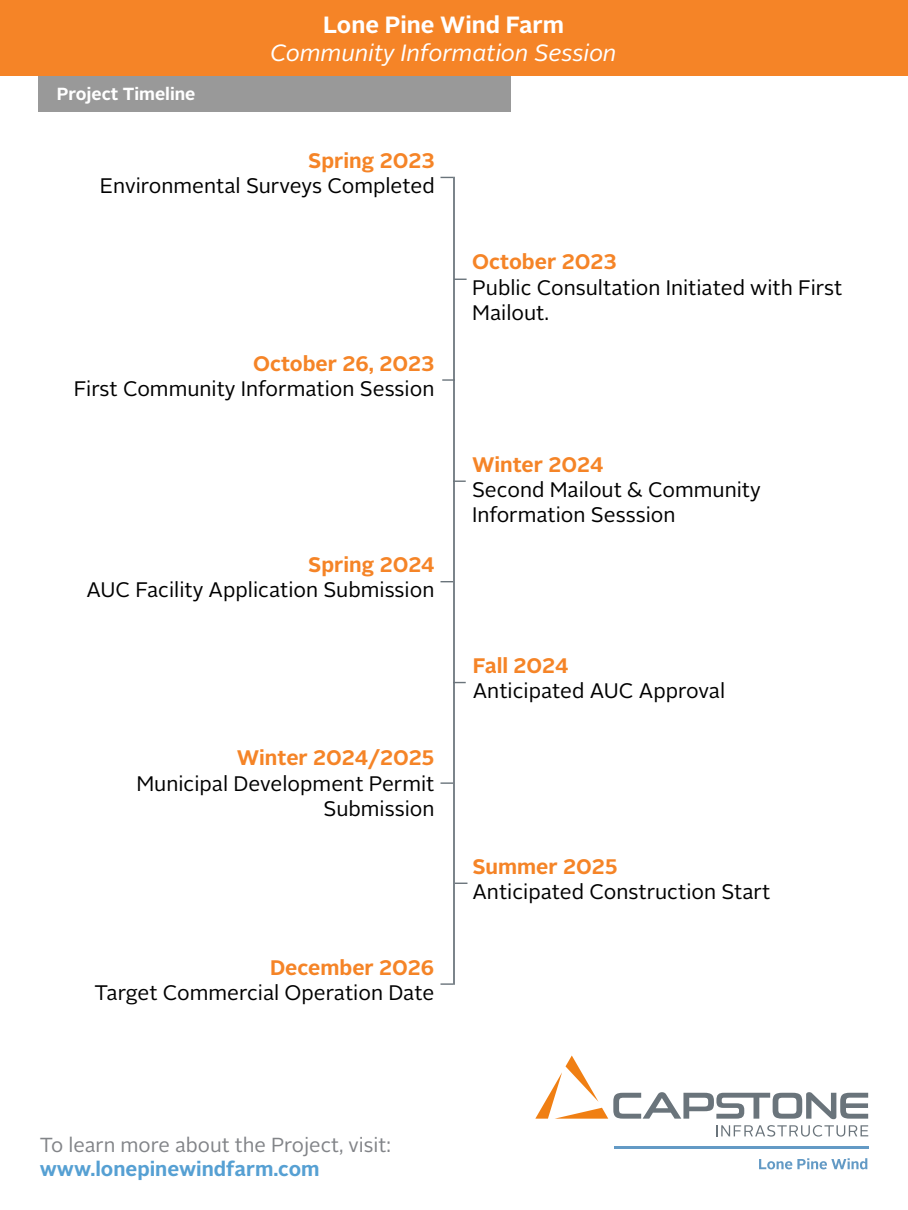
<style>
.page{position:relative;width:908px;height:1210px;background:#fff}
.page>*{position:absolute;margin:0;border:0;box-sizing:border-box;transform-origin:0 0}
.t1{font:italic 23.45px "Alright Sans";color:#fff}
.t2{font:700 23.45px "Alright Sans";color:#fff}
.t3{font:21px/25.2px "Alright Sans";color:#000}
.t4{font:700 21px "Alright Sans";color:#f58427}
.t5{font:20.3px "Alright Sans";color:#828488}
.t6{font:700 20.3px "Alright Sans";color:#56a0d3}
.t7{font:700 17.5px "Alright Sans";color:#fff}
</style>
<div class="page">
<div style="left:38px;top:76px;width:472px;height:35px;background:#999"></div>
<div style="left:0;top:0;width:907px;height:76px;background:#f58427"></div>
<svg style="left:716px;top:1125px;width:152px;height:11px"></svg>
<svg style="left:535px;top:1055px;width:332px;height:64px"></svg>
<hr style="left:613px;top:1146px;width:254px;height:2px;background:#639ac5">
<svg style="left:759px;top:1158px;width:108px;height:11px"></svg>
<hr style="left:453px;top:177px;width:1px;height:807px;background:#6a747b">
<svg style="left:454px;top:278px;width:12px;height:2px"></svg>
<svg style="left:440px;top:177px;width:13px;height:1px"></svg>
<svg style="left:454px;top:480px;width:11px;height:2px"></svg>
<svg style="left:442px;top:379px;width:11px;height:2px"></svg>
<svg style="left:440px;top:581px;width:13px;height:1px"></svg>
<svg style="left:440px;top:782px;width:13px;height:2px"></svg>
<svg style="left:454px;top:882px;width:13px;height:2px"></svg>
<svg style="left:440px;top:983px;width:13px;height:1px"></svg>
<p class="t7" style="left:57px;top:82px;width:140px">Project Timeline</p>
<p class="t2" style="left:323px;top:8px;width:242px">Lone Pine Wind Farm</p>
<p class="t1" style="left:270px;top:37px;width:348px">Community Information Session</p>
<p class="t4" style="left:308px;top:146px;width:128px">Spring 2023</p>
<p class="t3" style="left:100px;top:173px;width:336px">Environmental Surveys Completed</p>
<p class="t4" style="left:253px;top:349px;width:183px">October 26, 2023</p>
<p class="t3" style="left:74px;top:376px;width:362px">First Community Information Session</p>
<p class="t4" style="left:308px;top:550px;width:128px">Spring 2024</p>
<p class="t3" style="left:86px;top:577px;width:349px">AUC Facility Application Submission</p>
<p class="t4" style="left:237px;top:743px;width:199px">Winter 2024/2025</p>
<p class="t3" style="left:136px;top:771px;width:299px;text-align:right">Municipal Development Permit<br>Submission</p>
<p class="t4" style="left:270px;top:952px;width:166px">December 2026</p>
<p class="t3" style="left:94px;top:980px;width:341px">Target Commercial Operation Date</p>
<p class="t4" style="left:472px;top:247px;width:146px">October 2023</p>
<p class="t3" style="left:472px;top:275px;width:371px">Public Consultation Initiated with First<br>Mailout.</p>
<p class="t4" style="left:472px;top:449px;width:133px">Winter 2024</p>
<p class="t3" style="left:472px;top:477px;width:290px">Second Mailout &amp; Community<br>Information Sesssion</p>
<p class="t4" style="left:472px;top:650px;width:97px">Fall 2024</p>
<p class="t3" style="left:472px;top:678px;width:254px">Anticipated AUC Approval</p>
<p class="t4" style="left:472px;top:851px;width:147px">Summer 2025</p>
<p class="t3" style="left:472px;top:879px;width:299px">Anticipated Construction Start</p>
<p class="t5" style="left:40px;top:1131px;width:352px">To learn more about the Project, visit:</p>
<p class="t6" style="left:40px;top:1155px;width:281px">www.lonepinewindfarm.com</p>
</div>
